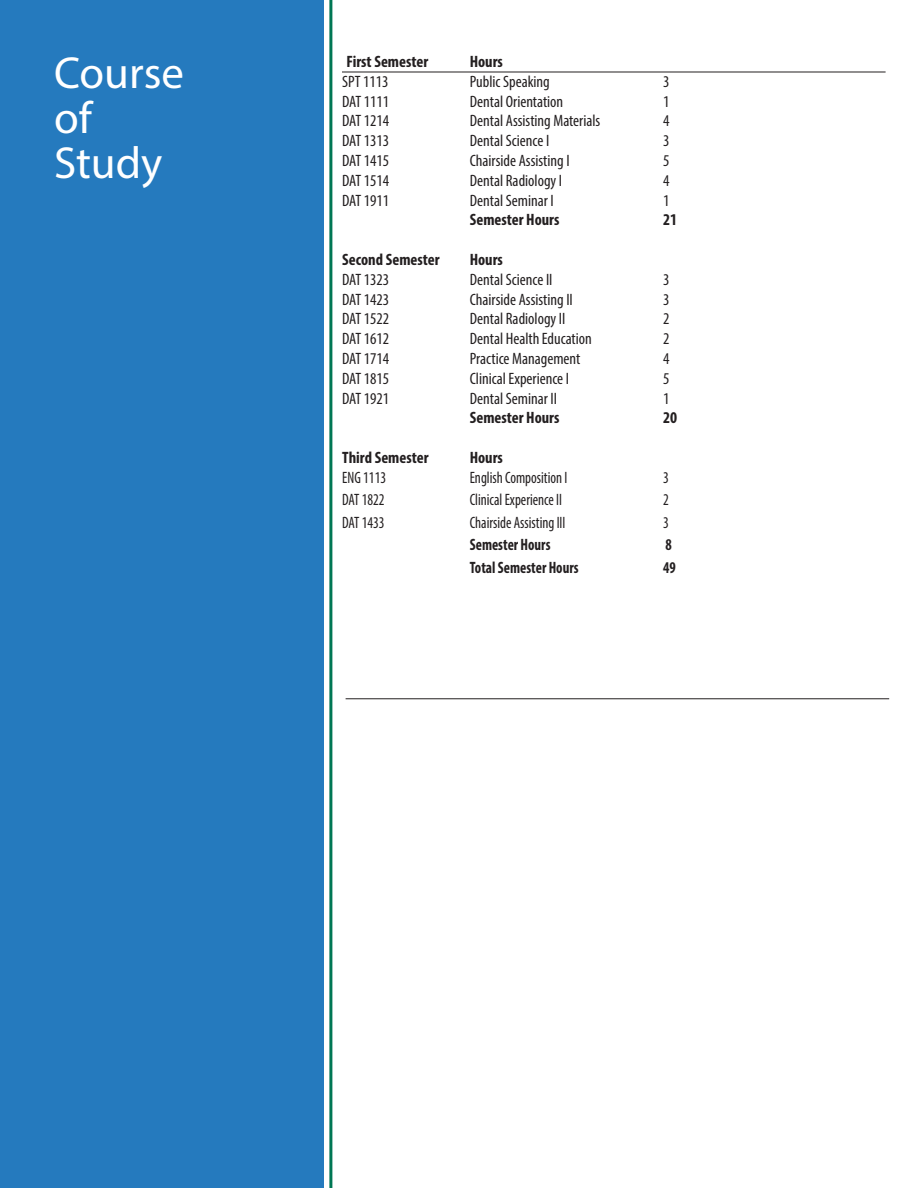
<style>
.page{position:relative;width:918px;height:1188px;background:#fff}
.page>*{position:absolute;margin:0;border:0;box-sizing:border-box;transform-origin:0 0}
.t1{font:45px "Myriad Pro";color:#fff}
.Subhead_2{font:condensed 16.5px "Myriad Pro";color:#231f20}
.Subhead_2-2{font:700 condensed 16.5px "Myriad Pro";color:#231f20}
.Subhead_2-3{font:condensed 16.5px "Myriad Pro";color:#231f20;scale:.9 1}
.Subhead_2-4{font:700 condensed 16.5px "Myriad Pro";color:#231f20;scale:.9 1}
</style>
<div class="page">
<div style="left:0;top:0;width:324px;height:1188px;background:#257abe"></div>
<hr style="left:329px;top:0;width:3px;height:1188px;background:#007754">
<hr style="left:342px;top:72px;width:544px;height:1px;background:#231f20">
<hr style="left:346px;top:698px;width:543px;height:1px;background:#231f20">
<p class="t1" style="left:54px;top:45px;width:132px">Course</p>
<p class="t1" style="left:54px;top:90px;width:39px">of</p>
<p class="t1" style="left:54px;top:135px;width:110px">Study</p>
<p class="Subhead_2-2" style="left:346px;top:51px;width:83px">First Semester</p>
<p class="Subhead_2-2" style="left:470px;top:51px;width:35px">Hours</p>
<p class="Subhead_2" style="left:342px;top:71px;width:48px">SPT 1113</p>
<p class="Subhead_2" style="left:470px;top:71px;width:82px">Public Speaking</p>
<p class="Subhead_2" style="left:663px;top:71px;width:8px">3</p>
<p class="Subhead_2" style="left:342px;top:91px;width:49px">DAT 1111</p>
<p class="Subhead_2" style="left:470px;top:91px;width:95px">Dental Orientation</p>
<p class="Subhead_2" style="left:663px;top:91px;width:8px">1</p>
<p class="Subhead_2" style="left:342px;top:111px;width:49px">DAT 1214</p>
<p class="Subhead_2" style="left:470px;top:111px;width:132px">Dental Assisting Materials</p>
<p class="Subhead_2" style="left:663px;top:111px;width:8px">4</p>
<p class="Subhead_2" style="left:342px;top:131px;width:49px">DAT 1313</p>
<p class="Subhead_2" style="left:470px;top:131px;width:81px">Dental Science I</p>
<p class="Subhead_2" style="left:663px;top:131px;width:8px">3</p>
<p class="Subhead_2" style="left:342px;top:151px;width:49px">DAT 1415</p>
<p class="Subhead_2" style="left:470px;top:151px;width:101px">Chairside Assisting I</p>
<p class="Subhead_2" style="left:663px;top:151px;width:8px">5</p>
<p class="Subhead_2" style="left:342px;top:170px;width:49px">DAT 1514</p>
<p class="Subhead_2" style="left:470px;top:170px;width:94px">Dental Radiology I</p>
<p class="Subhead_2" style="left:663px;top:170px;width:8px">4</p>
<p class="Subhead_2" style="left:342px;top:190px;width:49px">DAT 1911</p>
<p class="Subhead_2" style="left:470px;top:190px;width:85px">Dental Seminar I</p>
<p class="Subhead_2" style="left:663px;top:190px;width:8px">1</p>
<p class="Subhead_2-2" style="left:470px;top:210px;width:91px">Semester Hours</p>
<p class="Subhead_2-2" style="left:663px;top:210px;width:16px">21</p>
<p class="Subhead_2-2" style="left:342px;top:249px;width:99px">Second Semester</p>
<p class="Subhead_2-2" style="left:470px;top:249px;width:35px">Hours</p>
<p class="Subhead_2" style="left:342px;top:269px;width:49px">DAT 1323</p>
<p class="Subhead_2" style="left:470px;top:269px;width:84px">Dental Science II</p>
<p class="Subhead_2" style="left:663px;top:269px;width:8px">3</p>
<p class="Subhead_2" style="left:342px;top:289px;width:49px">DAT 1423</p>
<p class="Subhead_2" style="left:470px;top:289px;width:105px">Chairside Assisting II</p>
<p class="Subhead_2" style="left:663px;top:289px;width:8px">3</p>
<p class="Subhead_2" style="left:342px;top:309px;width:49px">DAT 1522</p>
<p class="Subhead_2" style="left:470px;top:309px;width:97px">Dental Radiology II</p>
<p class="Subhead_2" style="left:663px;top:309px;width:8px">2</p>
<p class="Subhead_2" style="left:342px;top:329px;width:49px">DAT 1612</p>
<p class="Subhead_2" style="left:470px;top:329px;width:124px">Dental Health Education</p>
<p class="Subhead_2" style="left:663px;top:329px;width:8px">2</p>
<p class="Subhead_2" style="left:342px;top:349px;width:49px">DAT 1714</p>
<p class="Subhead_2" style="left:470px;top:349px;width:112px">Practice Management</p>
<p class="Subhead_2" style="left:663px;top:349px;width:8px">4</p>
<p class="Subhead_2" style="left:342px;top:368px;width:49px">DAT 1815</p>
<p class="Subhead_2" style="left:470px;top:368px;width:101px">Clinical Experience I</p>
<p class="Subhead_2" style="left:663px;top:368px;width:8px">5</p>
<p class="Subhead_2" style="left:342px;top:388px;width:49px">DAT 1921</p>
<p class="Subhead_2" style="left:470px;top:388px;width:89px">Dental Seminar II</p>
<p class="Subhead_2" style="left:663px;top:388px;width:8px">1</p>
<p class="Subhead_2-2" style="left:470px;top:408px;width:91px">Semester Hours</p>
<p class="Subhead_2-2" style="left:663px;top:408px;width:16px">20</p>
<p class="Subhead_2-2" style="left:342px;top:447px;width:88px">Third Semester</p>
<p class="Subhead_2-2" style="left:470px;top:447px;width:35px">Hours</p>
<p class="Subhead_2-3" style="left:342px;top:467px;width:50px">ENG 1113</p>
<p class="Subhead_2-3" style="left:470px;top:467px;width:110px">English Composition I</p>
<p class="Subhead_2-3" style="left:663px;top:467px;width:8px">3</p>
<p class="Subhead_2-3" style="left:342px;top:490px;width:49px">DAT 1822</p>
<p class="Subhead_2-3" style="left:470px;top:490px;width:104px">Clinical Experience II</p>
<p class="Subhead_2-3" style="left:663px;top:490px;width:8px">2</p>
<p class="Subhead_2-3" style="left:342px;top:512px;width:49px">DAT 1433</p>
<p class="Subhead_2-3" style="left:470px;top:512px;width:108px">Chairside Assisting III</p>
<p class="Subhead_2-3" style="left:663px;top:512px;width:8px">3</p>
<p class="Subhead_2-4" style="left:470px;top:535px;width:91px">Semester Hours</p>
<p class="Subhead_2-4" style="left:666px;top:535px;width:9px">8</p>
<p class="Subhead_2-4" style="left:470px;top:557px;width:122px">Total Semester Hours</p>
<p class="Subhead_2-4" style="left:663px;top:557px;width:16px">49</p>
</div>
